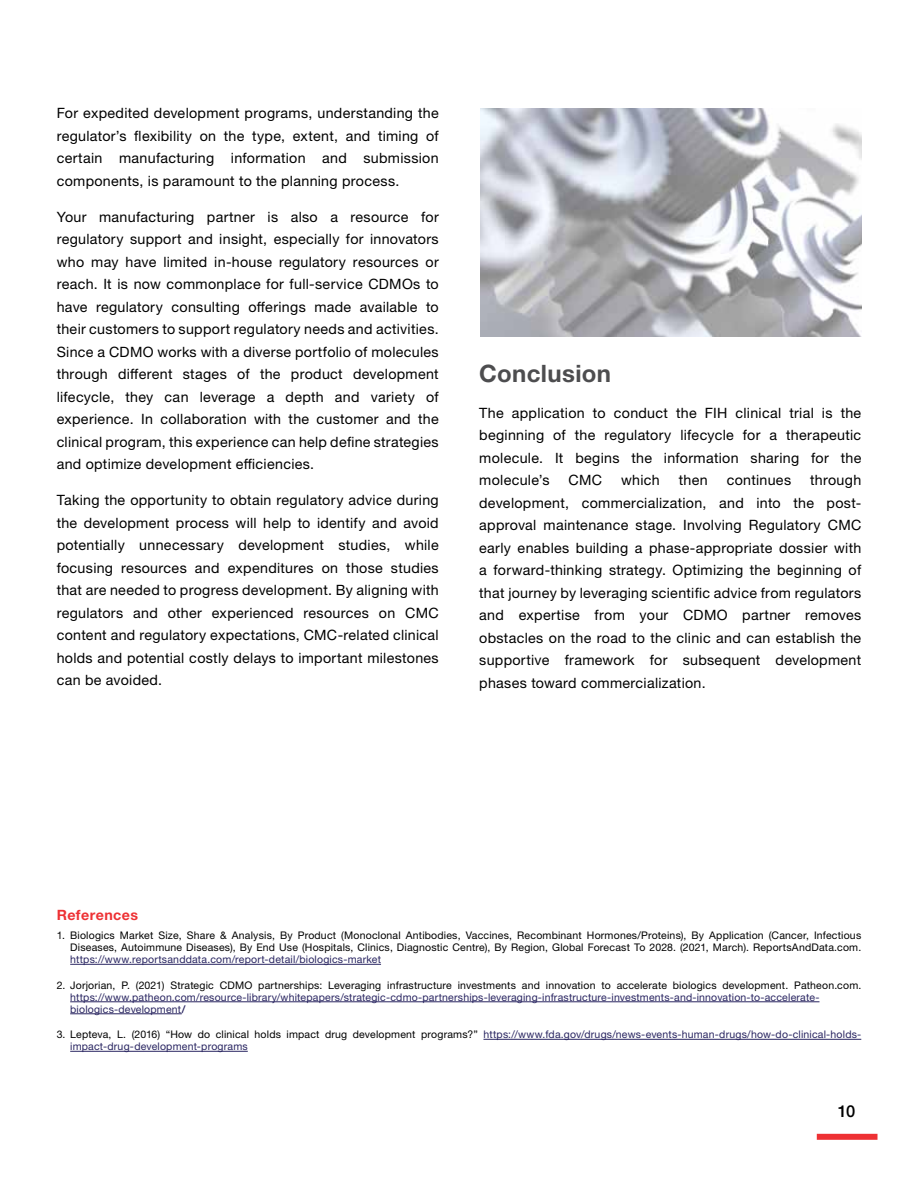
<style>
.page{position:relative;width:918px;height:1188px;background:#fff}
.page>*{position:absolute;margin:0;border:0;box-sizing:border-box;transform-origin:0 0}
.t1{font:700 24px "Helvetica Neue LTW1 G";letter-spacing:.015em;color:#4d4d4f}
.t2{font:500 16.5px "Helvetica Neue LTW1 G";color:#000}
.t3{font:14.25px/22.5px "Helvetica Neue LTW1 G";letter-spacing:.02em;color:#000;text-align:justify}
.t4{font:700 14.25px "Helvetica Neue LTW1 G";letter-spacing:.03em;color:#ee3134}
.t5{font:10.5px/12px "Helvetica Neue LTW1 G";letter-spacing:.015em;color:#000;text-align:right}
.t6{font:10.5px/12px "Helvetica Neue LTW1 G";letter-spacing:.02em;color:#292561}
.s1{font-weight:500}
.s2{color:#000}
</style>
<div class="page">
<div style="left:817px;top:1134px;width:61px;height:6px;background:#ee3134"></div>
<hr style="left:70px;top:964px;width:311px;height:1px;background:#292561">
<hr style="left:70px;top:1002px;width:749px;height:1px;background:#292561">
<hr style="left:70px;top:1014px;width:112px;height:1px;background:#292561">
<hr style="left:483px;top:1039px;width:378px;height:1px;background:#292561">
<hr style="left:70px;top:1051px;width:178px;height:1px;background:#292561">
<img style="left:481px;top:108px;width:380px;height:228px">
<p class="t3" style="left:57px;top:102px;width:384px">For expedited development programs, understanding the regulator’s flexibility on the type, extent, and timing of certain manufacturing information and submission components, is paramount to the planning process.</p>
<p class="t3" style="left:57px;top:205px;width:384px">Your manufacturing partner is also a resource for regulatory support and insight, especially for innovators who may have limited in-house regulatory resources or reach. It is now commonplace for full-service CDMOs to have regulatory consulting offerings made available to their customers to support regulatory needs and activities.<br>Since a CDMO works with a diverse portfolio of molecules through different stages of the product development lifecycle, they can leverage a depth and variety of experience. In collaboration with the customer and the clinical program, this experience can help define strategies and optimize development efficiencies.</p>
<p class="t3" style="left:57px;top:489px;width:384px">Taking the opportunity to obtain regulatory advice during the development process will help to identify and avoid potentially unnecessary development studies, while focusing resources and expenditures on those studies that are needed to progress development. By aligning with regulators and other experienced resources on CMC content and regulatory expectations, CMC-related clinical holds and potential costly delays to important milestones can be avoided.</p>
<h1 class="t1" style="left:479px;top:358px;width:133px">Conclusion</h1>
<p class="t3" style="left:479px;top:401px;width:384px">The application to conduct the FIH clinical trial is the beginning of the regulatory lifecycle for a therapeutic molecule. It begins the information sharing for the molecule’s</p>
<p class="t3" style="left:569px;top:469px;width:35px">CMC</p>
<p class="t3" style="left:621px;top:469px;width:40px">which</p>
<p class="t3" style="left:679px;top:469px;width:30px">then</p>
<p class="t3" style="left:727px;top:469px;width:66px">continues</p>
<p class="t3" style="left:479px;top:469px;width:384px;text-indent:331px">through development, commercialization, and into the post&shy;approval maintenance stage. Involving Regulatory CMC early enables building a phase-appropriate dossier with a forward-thinking strategy. Optimizing the beginning of that journey by leveraging scientific advice from regulators and expertise from your CDMO partner removes obstacles on the road to the clinic and can establish the supportive framework for subsequent development phases toward commercialization.</p>
<p class="t4" style="left:57px;top:907px;width:83px">References</p>
<p class="t5" style="left:57px;top:929px;width:806px">1. Biologics Market Size, Share &amp; Analysis, By Product (Monoclonal Antibodies, Vaccines, Recombinant Hormones/Proteins), By Application (Cancer, Infectious<br>Diseases, Autoimmune Diseases), By End Use (Hospitals, Clinics, Diagnostic Centre), By Region, Global Forecast To 2028. (2021, March). ReportsAndData.com.</p>
<p class="t6" style="left:70px;top:953px;width:312px">https://www.reportsanddata.com/report-detail/biologics-market</p>
<p class="t5" style="left:57px;top:979px;width:806px">2. Jorjorian, P. (2021) Strategic CDMO partnerships: Leveraging infrastructure investments and innovation to accelerate biologics development. Patheon.com.</p>
<p class="t6" style="left:70px;top:991px;width:751px">https://www.patheon.com/resource-library/whitepapers/strategic-cdmo-partnerships-leveraging-infrastructure-investments-and-innovation-to-accelerate&shy;biologics-development<span class="s1">/</span></p>
<p class="t6" style="left:70px;top:1028px;width:793px;text-indent:-14px"><span class="s2">3. Lepteva, L. (2016) “How do clinical holds impact drug development programs?”</span> https://www.fda.gov/drugs/news-events-human-drugs/how-do-clinical-holds&shy;impact-drug-development-programs</p>
<p class="t2" style="left:838px;top:1101px;width:19px">10</p>
</div>
